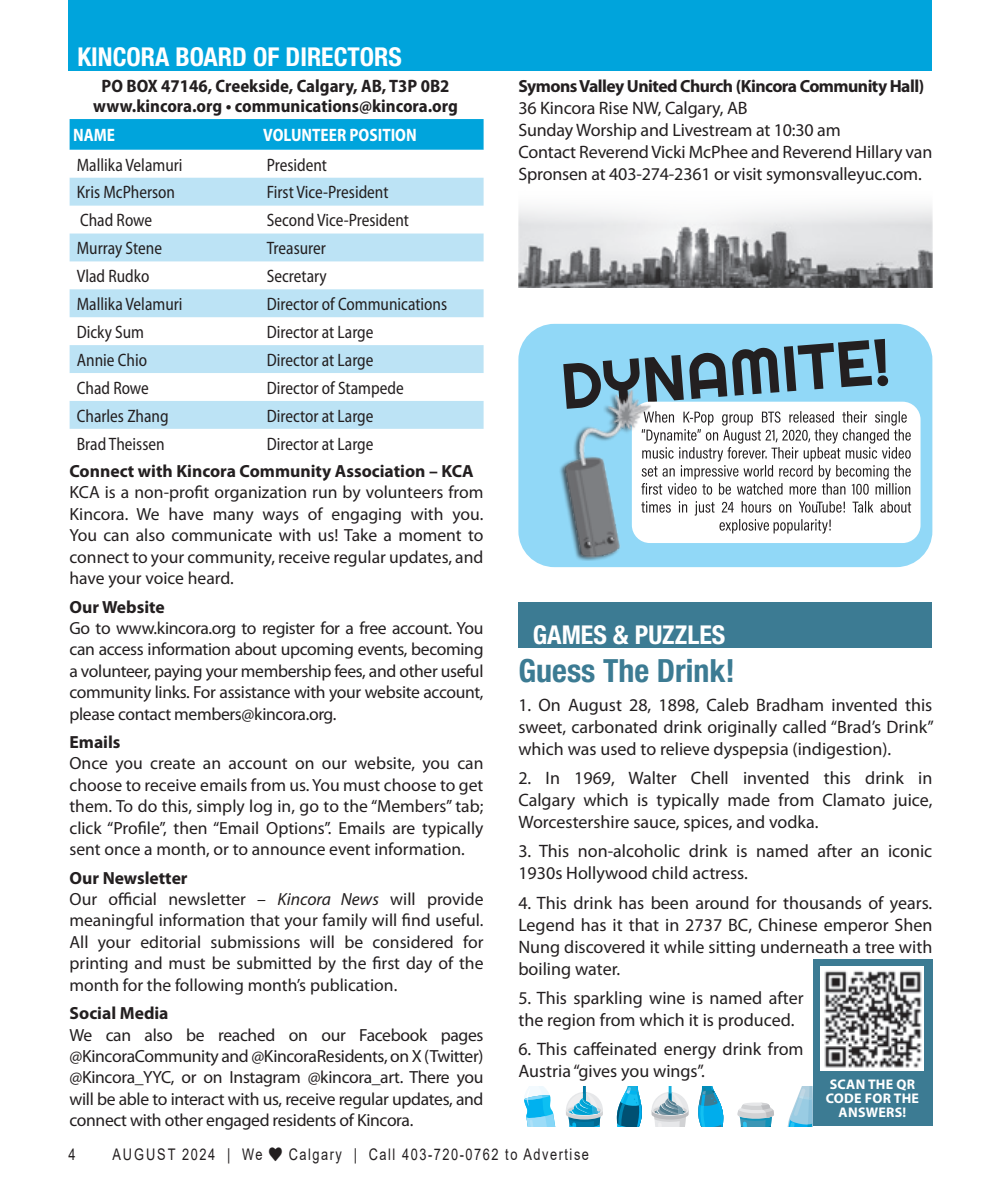
<style>
.page{position:relative;width:990px;height:1188px;background:#fff}
.page>*{position:absolute;margin:0;border:0;box-sizing:border-box;transform-origin:0 0}
.In_Around_title{font:700 condensed 32px "Helvetica Neue LT Std";color:#3c7b93}
.t1{font:700 condensed 26px "Helvetica Neue LT Std";color:#fff}
.Body_text{font:18px/22px "Myriad Pro";color:#231f20}
.Default{font:semi-condensed 18px "Myriad Pro";color:#231f20;scale:.93 1}
.t2{font:700 semi-condensed 18px/20px "Myriad Pro";color:#231f20;text-align:center}
.Default-2{font:700 semi-condensed 18px "Myriad Pro";color:#fff;scale:.93 1}
.Body_text-2{font:17.6px/21.4px "Myriad Pro";letter-spacing:-.005em;color:#231f20;text-align:justify}
.Subhead{font:700 17.6px "Myriad Pro";color:#231f20}
.Subhead-2{font:700 17.6px "Myriad Pro";letter-spacing:-.03em;color:#231f20}
.t3{font:16px "Arial";letter-spacing:.12em;color:#231f20;scale:.8 1}
.t4{font:16px "Arial";letter-spacing:.155em;color:#231f20;scale:.8 1}
.Library_subhead{font:700 14px/14px "Myriad Pro";letter-spacing:.02em;color:#fff;text-align:center}
.s1{font-style:italic}
</style>
<div class="page">
<div style="left:68px;top:0;width:864px;height:71px;background:#00a4dc"></div>
<div style="left:70px;top:119px;width:414px;height:31px;background:#00a4dc"></div>
<svg style="left:70px;top:178px;width:414px;height:251px;fill:#bce3f5"></svg>
<img style="left:518px;top:206px;width:414px;height:82px">
<div style="left:518px;top:324px;width:414px;height:243px;background:#91d8f7;border-radius:36px"></div>
<div style="left:632px;top:402px;width:289px;height:141px;background:#fff;border-radius:18px"></div>
<svg style="left:652px;top:501px;width:259px;height:33px"></svg>
<svg style="left:563px;top:339px;width:348px;height:156px"></svg>
<img style="left:560px;top:385px;width:92px;height:174px">
<svg style="left:738px;top:1102px;width:36px;height:25px"></svg>
<svg style="left:616px;top:1087px;width:26px;height:39px"></svg>
<svg style="left:566px;top:1087px;width:37px;height:39px"></svg>
<svg style="left:652px;top:1087px;width:37px;height:39px"></svg>
<svg style="left:524px;top:1087px;width:32px;height:39px"></svg>
<svg style="left:787px;top:1087px;width:26px;height:39px"></svg>
<svg style="left:698px;top:1087px;width:26px;height:39px"></svg>
<div style="left:813px;top:960px;width:119px;height:166px;background:#3c7b93"></div>
<img style="left:821px;top:967px;width:103px;height:104px">
<div style="left:518px;top:603px;width:414px;height:45px;background:#3c7b93"></div>
<p class="t1" style="left:77px;top:41px;width:326px">KINCORA BOARD OF DIRECTORS</p>
<p class="t2" style="left:93px;top:76px;width:366px">PO BOX 47146, Creekside, Calgary, AB, T3P 0B2 www.kincora.org • communications@kincora.org</p>
<p class="Default-2" style="left:73px;top:125px;width:47px">NAME</p>
<p class="Default-2" style="left:263px;top:125px;width:167px">VOLUNTEER POSITION</p>
<p class="Default" style="left:77px;top:155px;width:115px">Mallika Velamuri</p>
<p class="Default" style="left:267px;top:155px;width:66px">President</p>
<p class="Default" style="left:77px;top:183px;width:107px">Kris McPherson</p>
<p class="Default" style="left:267px;top:183px;width:132px">First Vice-President</p>
<p class="Default" style="left:80px;top:211px;width:79px">Chad Rowe</p>
<p class="Default" style="left:267px;top:211px;width:154px">Second Vice-President</p>
<p class="Default" style="left:77px;top:238px;width:93px">Murray Stene</p>
<p class="Default" style="left:267px;top:238px;width:65px">Treasurer</p>
<p class="Default" style="left:77px;top:266px;width:80px">Vlad Rudko</p>
<p class="Default" style="left:267px;top:266px;width:66px">Secretary</p>
<p class="Default" style="left:77px;top:294px;width:115px">Mallika Velamuri</p>
<p class="Default" style="left:267px;top:294px;width:196px">Director of Communications</p>
<p class="Default" style="left:77px;top:322px;width:74px">Dicky Sum</p>
<p class="Default" style="left:267px;top:322px;width:116px">Director at Large</p>
<p class="Default" style="left:77px;top:350px;width:77px">Annie Chio</p>
<p class="Default" style="left:267px;top:350px;width:116px">Director at Large</p>
<p class="Default" style="left:77px;top:378px;width:79px">Chad Rowe</p>
<p class="Default" style="left:267px;top:378px;width:149px">Director of Stampede</p>
<p class="Default" style="left:77px;top:406px;width:100px">Charles Zhang</p>
<p class="Default" style="left:267px;top:406px;width:116px">Director at Large</p>
<p class="Default" style="left:77px;top:434px;width:96px">Brad Theissen</p>
<p class="Default" style="left:267px;top:434px;width:116px">Director at Large</p>
<p class="Subhead" style="left:70px;top:460px;width:406px">Connect with Kincora Community Association – KCA</p>
<p class="Body_text-2" style="left:70px;top:482px;width:416px">KCA is a non-profit organization run by volunteers from Kincora. We have many ways of engaging with you.<br>You can also communicate with us! Take a moment to connect to your community, receive regular updates, and have your voice heard.</p>
<p class="Subhead" style="left:70px;top:595px;width:97px">Our Website</p>
<p class="Body_text-2" style="left:70px;top:617px;width:416px">Go to www.kincora.org to register for a free account. You can access information about upcoming events, becoming a volunteer, paying your membership fees, and other useful community links. For assistance with your website account, please contact members@kincora.org.</p>
<p class="Subhead" style="left:70px;top:731px;width:53px">Emails</p>
<p class="Body_text-2" style="left:70px;top:753px;width:416px">Once you create an account on our website, you can choose to receive emails from us. You must choose to get them. To do this, simply log in, go to the “Members” tab; click “Profile”, then “Email Options”. Emails are typically sent once a month, or to announce event information.</p>
<p class="Subhead" style="left:70px;top:866px;width:120px">Our Newsletter</p>
<p class="Body_text-2" style="left:70px;top:888px;width:416px">Our official newsletter – <span class="s1">Kincora News</span> will provide meaningful information that your family will find useful.<br>All your editorial submissions will be considered for printing and must be submitted by the first day of the month for the following month’s publication.</p>
<p class="Subhead" style="left:70px;top:1002px;width:101px">Social Media</p>
<p class="Body_text-2" style="left:70px;top:1024px;width:416px">We can also be reached on our Facebook pages @KincoraCommunity and @KincoraResidents, on X (Twitter) @Kincora_YYC, or on Instagram @kincora_art. There you will be able to interact with us, receive regular updates, and connect with other engaged residents of Kincora.</p>
<p class="Subhead-2" style="left:518px;top:74px;width:407px">Symons Valley United Church (Kincora Community Hall)</p>
<p class="Body_text" style="left:518px;top:97px;width:231px">36 Kincora Rise NW, Calgary, AB</p>
<p class="Body_text" style="left:518px;top:119px;width:324px">Sunday Worship and Livestream at 10:30 am</p>
<p class="Body_text" style="left:518px;top:141px;width:416px">Contact Reverend Vicki McPhee and Reverend Hillary van<br>Spronsen at 403-274-2361 or visit symonsvalleyuc.com.</p>
<p class="t1" style="left:533px;top:619px;width:194px">GAMES &amp; PUZZLES</p>
<p class="In_Around_title" style="left:518px;top:651px;width:218px">Guess The Drink!</p>
<p class="Body_text" style="left:518px;top:694px;width:417px;text-align:justify">1. On August 28, 1898, Caleb Bradham invented this sweet, carbonated drink originally called “Brad’s Drink” which was used to relieve dyspepsia (indigestion).</p>
<p class="Body_text" style="left:518px;top:767px;width:416px;text-align:justify">2. In 1969, Walter Chell invented this drink in Calgary which is typically made from Clamato juice, Worcestershire sauce, spices, and vodka.</p>
<p class="Body_text" style="left:518px;top:840px;width:415px">3. This non-alcoholic drink is named after an iconic<br>1930s Hollywood child actress.</p>
<p class="Body_text" style="left:518px;top:891px;width:416px;text-align:justify">4. This drink has been around for thousands of years.<br>Legend has it that in 2737 BC, Chinese emperor Shen Nung discovered it while sitting underneath a tree with boiling water.</p>
<p class="Body_text" style="left:518px;top:987px;width:287px">5. This sparkling wine is named after the region from which it is produced.</p>
<p class="Body_text" style="left:518px;top:1038px;width:287px">6. This caffeinated energy drink from<br>Austria “gives you wings”.</p>
<p class="Library_subhead" style="left:826px;top:1077px;width:95px">SCAN THE QR<br>CODE FOR THE<br>ANSWERS!</p>
<p class="t3" style="left:68px;top:1143px;width:10px">4</p>
<p class="t4" style="left:112px;top:1143px;width:189px">AUGUST 2024 | We</p>
<p class="t3" style="left:289px;top:1143px;width:377px">Calgary | Call 403-720-0762 to Advertise</p>
</div>
